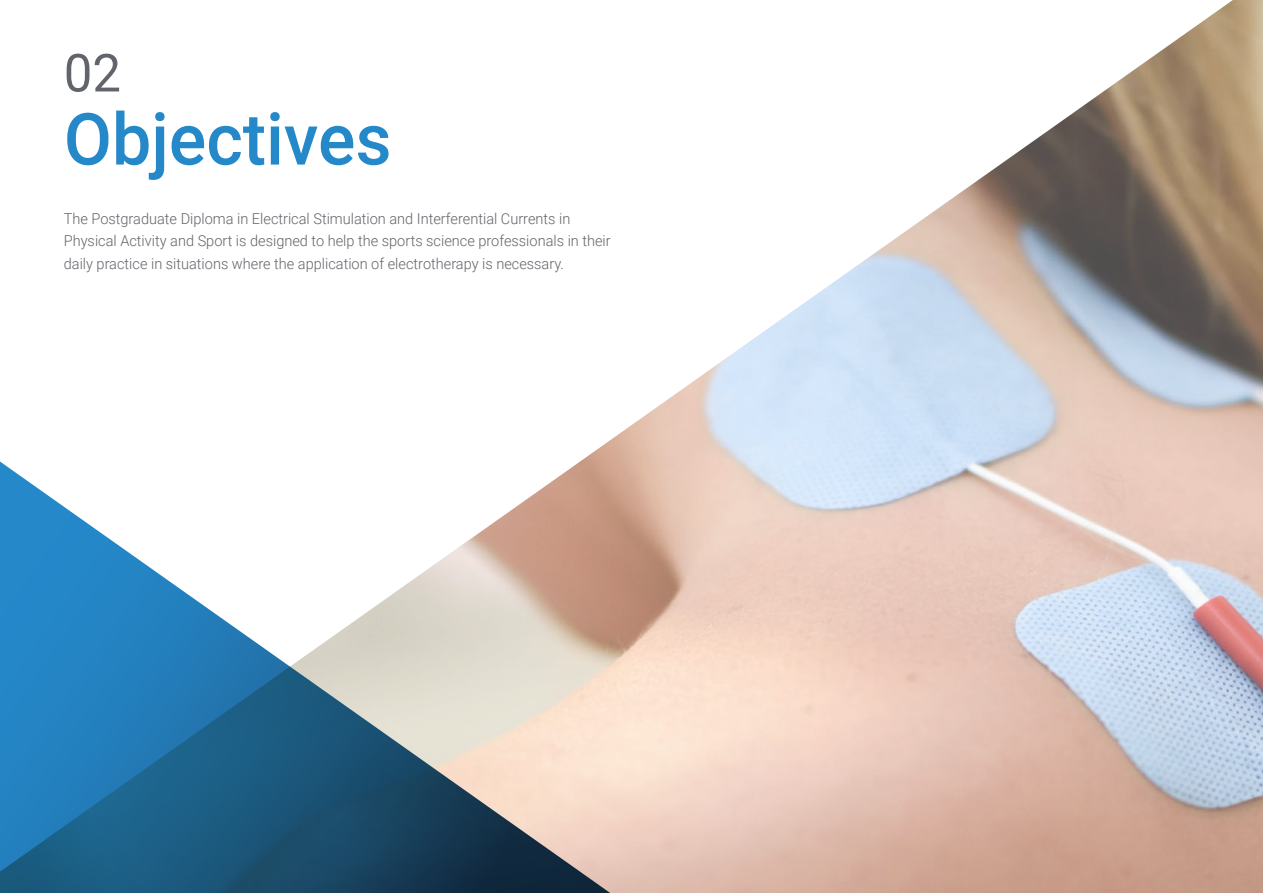
<style>
.page{position:relative;width:1263px;height:893px;background:#fff}
.page>*{position:absolute;margin:0;border:0;box-sizing:border-box;transform-origin:0 0}
.t1{font:500 72px "Roboto";color:#2488c9}
.t2{font:52.5px "Roboto";color:#61646a}
.t3{font:300 15px/22.5px "Roboto";color:#61646a}
</style>
<div class="page">
<img style="left:602px;top:0;width:661px;height:893px">
<svg style="left:0;top:446px;width:640px;height:447px"></svg>
<h2 class="t2" style="left:64px;top:36px;width:59px">02</h2>
<h1 class="t1" style="left:64px;top:89px;width:329px">Objectives</h1>
<p class="t3" style="left:64px;top:207px;width:548px">The Postgraduate Diploma in Electrical Stimulation and Interferential Currents in<br>Physical Activity and Sport is designed to help the sports science professionals in their daily practice in situations where the application of electrotherapy is necessary.</p>
</div>
